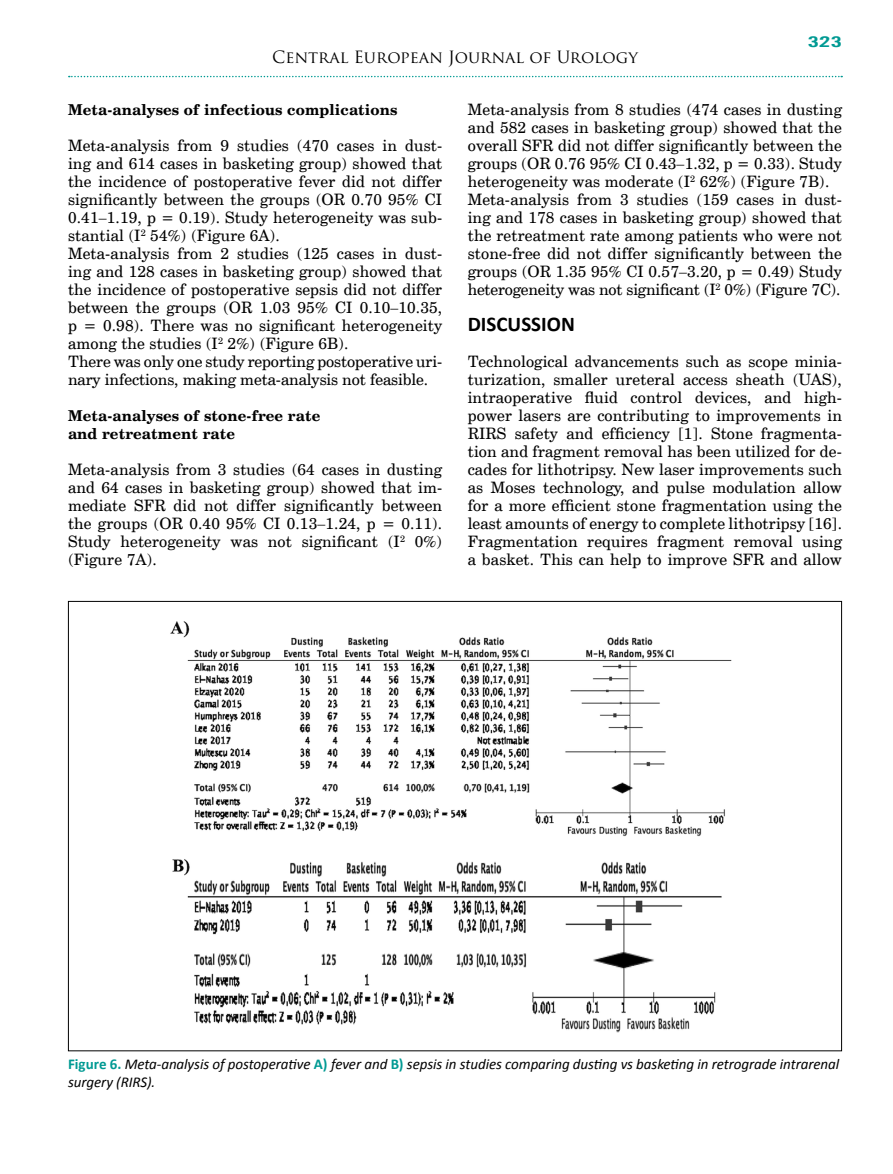
<style>
.page{position:relative;width:893px;height:1174px;background:#fff}
.page>*{position:absolute;margin:0;border:0;box-sizing:border-box;transform-origin:0 0}
.t1{font:700 21px "Calibri";color:#000}
.t2{font:16.5px "Trajan Pro";color:#000}
.t3{font:15.75px/18px "Cent Schbook EU";letter-spacing:.01em;color:#000}
.t4{font:italic 15px/18px "Calibri";letter-spacing:-.005em;color:#000}
.t5{font:700 15px/18px "Cent Schbook EU";letter-spacing:.01em;color:#000}
.t6{font:15px "Alternate Gothic No 2 EU";color:#009a93;scale:2 1}
.s1{font-weight:700;font-style:normal;color:#009a93}
</style>
<div class="page">
<svg style="left:69px;top:76px;width:773px;height:1px"></svg>
<img style="left:170px;top:621px;width:562px;height:412px">
<p class="t6" style="left:808px;top:33px;width:19px">323</p>
<p class="t2" style="left:272px;top:47px;width:367px">Central European Journal of Urology</p>
<p class="t3" style="left:468px;top:101px;width:376px">Meta-analysis from 8 studies (474 cases in dusting and 582 cases in basketing group) showed that the overall SFR did not differ significantly between the groups (OR 0.76 95% CI 0.43–1.32, p = 0.33). Study heterogeneity was moderate (I<sup>2</sup> 62%) (Figure 7B).<br>Meta-analysis from 3 studies (159 cases in dust&shy;ing and 178 cases in basketing group) showed that the retreatment rate among patients who were not stone-free did not differ significantly between the groups (OR 1.35 95% CI 0.57–3.20, p = 0.49) Study heterogeneity was not significant (I<sup>2</sup> 0%) (Figure 7C).</p>
<h1 class="t1" style="left:468px;top:310px;width:109px">DISCUSSION</h1>
<p class="t3" style="left:468px;top:353px;width:376px;text-align:justify">Technological advancements such as scope minia&shy;turization, smaller ureteral access sheath (UAS), intraoperative fluid control devices, and high&shy;power lasers are contributing to improvements in RIRS safety and efficiency [1]. Stone fragmenta&shy;tion and fragment removal has been utilized for de&shy;cades for lithotripsy. New laser improvements such as Moses technology, and pulse modulation allow for a more efficient stone fragmentation using the least amounts of energy to complete lithotripsy [16].<br>Fragmentation requires fragment removal using a basket. This can help to improve SFR and allow</p>
<p class="t5" style="left:68px;top:101px;width:331px">Meta-analyses of infectious complications</p>
<p class="t3" style="left:68px;top:137px;width:376px">Meta-analysis from 9 studies (470 cases in dust&shy;ing and 614 cases in basketing group) showed that the incidence of postoperative fever did not differ significantly between the groups (OR 0.70 95% CI 0.41–1.19, p = 0.19). Study heterogeneity was sub&shy;stantial (I<sup>2</sup> 54%) (Figure 6A).<br>Meta-analysis from 2 studies (125 cases in dust&shy;ing and 128 cases in basketing group) showed that the incidence of postoperative sepsis did not differ between the groups (OR 1.03 95% CI 0.10–10.35, p = 0.98). There was no significant heterogeneity among the studies (I<sup>2</sup> 2%) (Figure 6B).<br>There was only one study reporting postoperative uri&shy;nary infections, making meta-analysis not feasible.</p>
<p class="t5" style="left:68px;top:407px;width:254px">Meta-analyses of stone-free rate and retreatment rate</p>
<p class="t3" style="left:68px;top:461px;width:376px;text-align:justify">Meta-analysis from 3 studies (64 cases in dusting and 64 cases in basketing group) showed that im&shy;mediate SFR did not differ significantly between the groups (OR 0.40 95% CI 0.13–1.24, p = 0.11).<br>Study heterogeneity was not significant (I<sup>2</sup> 0%) (Figure 7A).</p>
<p class="t4" style="left:68px;top:1054px;width:773px"><span class="s1">Figure 6.</span> Meta-analysis of postoperative <span class="s1">A)</span> fever and <span class="s1">B)</span> sepsis in studies comparing dusting vs basketing in retrograde intrarenal surgery (RIRS).</p>
</div>
